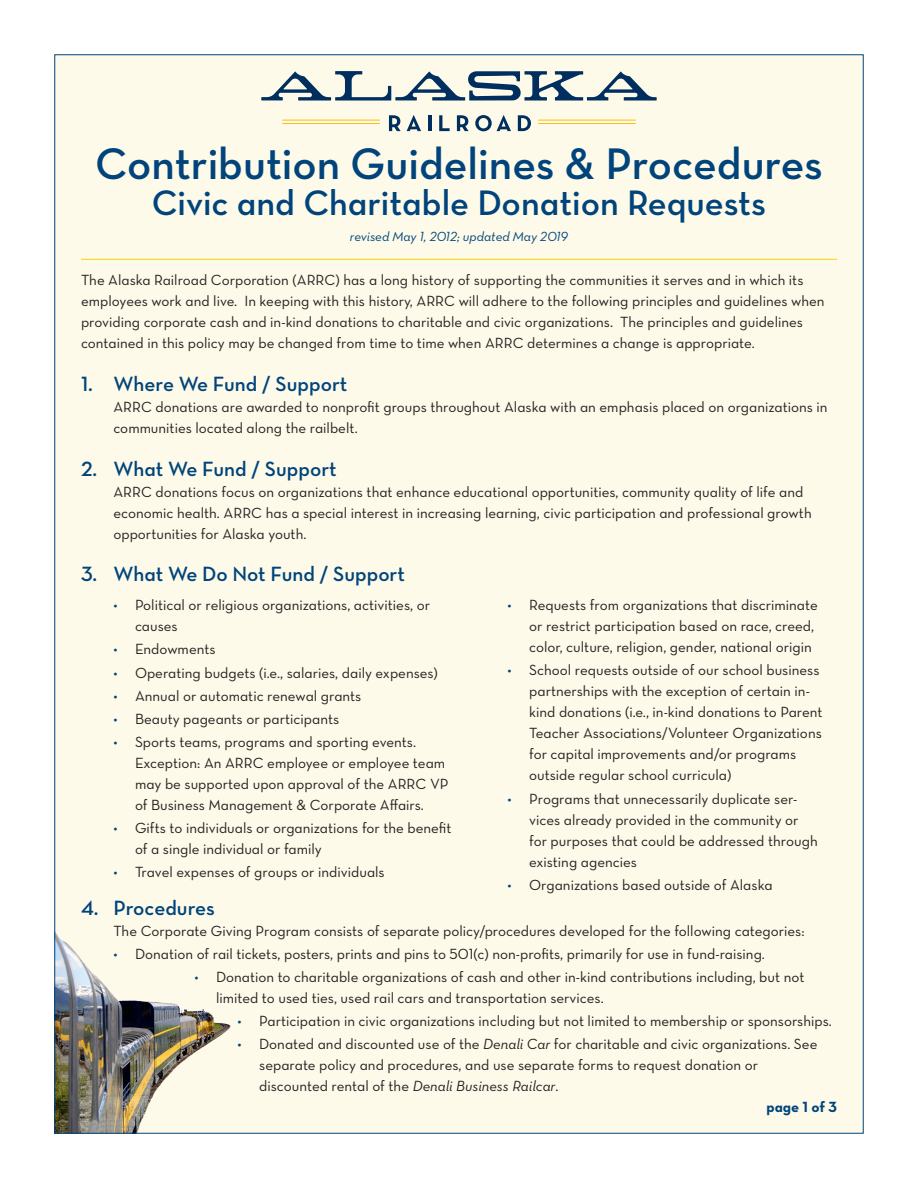
<style>
.page{position:relative;width:918px;height:1188px;background:#fff}
.page>*{position:absolute;margin:0;border:0;box-sizing:border-box;transform-origin:0 0}
.t1{font:45px "Neutra Text Demi Alt";color:#00447b}
.t2{font:36px "Neutra Text Demi Alt";color:#00447b}
.Policy_Subhead{font:21px "Neutra Text Demi Alt";color:#00447b}
.Policy_Body_Text{font:15px/21px "Neutra Text Book Alt";color:#231f20}
.Policy_Body_Text-2{font:15px "Neutra Text Bold Alt";color:#00447b}
.t3{font:13.5px "Neutra Text Book Italic Alt";color:#00447b}
.s1{color:#00447b}
.s2{font-family:"Neutra Text Book Italic Alt"}
</style>
<div class="page">
<div style="left:55px;top:55px;width:808px;height:1078px;background:#fefae9"></div>
<img style="left:56px;top:933px;width:175px;height:199px">
<hr style="left:81px;top:259px;width:756px;height:1px;background:#fed41d">
<svg style="left:389px;top:115px;width:12px;height:16px"></svg>
<svg style="left:407px;top:115px;width:14px;height:16px"></svg>
<hr style="left:428px;top:115px;width:3px;height:16px;background:#002e5e">
<svg style="left:439px;top:115px;width:11px;height:16px"></svg>
<svg style="left:457px;top:115px;width:12px;height:16px"></svg>
<svg style="left:475px;top:115px;width:36px;height:16px"></svg>
<svg style="left:518px;top:115px;width:13px;height:16px"></svg>
<svg style="left:261px;top:71px;width:396px;height:30px"></svg>
<hr style="left:282px;top:120px;width:98px;height:1px;background:#fdbe12">
<hr style="left:282px;top:123px;width:98px;height:1px;background:#fdbe12">
<hr style="left:538px;top:120px;width:98px;height:1px;background:#fdbe12">
<hr style="left:538px;top:123px;width:98px;height:1px;background:#fdbe12">
<p class="t1" style="left:95px;top:136px;width:729px">Contribution Guidelines &amp; Procedures</p>
<p class="t2" style="left:152px;top:181px;width:616px">Civic and Charitable Donation Requests</p>
<p class="t3" style="left:350px;top:229px;width:220px">revised May 1, 2012; updated May 2019</p>
<p class="Policy_Body_Text" style="left:81px;top:270px;width:745px">The Alaska Railroad Corporation (ARRC) has a long history of supporting the communities it serves and in which its employees work and live. In keeping with this history, ARRC will adhere to the following principles and guidelines when providing corporate cash and in-kind donations to charitable and civic organizations. The principles and guidelines contained in this policy may be changed from time to time when ARRC determines a change is appropriate.</p>
<p class="Policy_Subhead" style="left:81px;top:371px;width:268px">1. Where We Fund / Support</p>
<p class="Policy_Body_Text" style="left:113px;top:396px;width:716px">ARRC donations are awarded to nonprofit groups throughout Alaska with an emphasis placed on organizations in communities located along the railbelt.</p>
<p class="Policy_Subhead" style="left:81px;top:456px;width:257px">2. What We Fund / Support</p>
<p class="Policy_Body_Text" style="left:113px;top:481px;width:700px">ARRC donations focus on organizations that enhance educational opportunities, community quality of life and economic health. ARRC has a special interest in increasing learning, civic participation and professional growth opportunities for Alaska youth.</p>
<p class="Policy_Subhead" style="left:81px;top:561px;width:326px">3. What We Do Not Fund / Support</p>
<p class="Policy_Body_Text" style="left:529px;top:594px;width:290px;text-indent:-22px"><span class="s1">•</span> Requests from organizations that discriminate or restrict participation based on race, creed, color, culture, religion, gender, national origin</p>
<p class="Policy_Body_Text" style="left:529px;top:660px;width:295px;text-indent:-22px"><span class="s1">•</span> School requests outside of our school business partnerships with the exception of certain in&shy;kind donations (i.e., in-kind donations to Parent Teacher Associations/Volunteer Organizations for capital improvements and/or programs outside regular school curricula)</p>
<p class="Policy_Body_Text" style="left:529px;top:788px;width:290px;text-indent:-22px"><span class="s1">•</span> Programs that unnecessarily duplicate ser&shy;vices already provided in the community or for purposes that could be addressed through existing agencies</p>
<p class="Policy_Body_Text" style="left:508px;top:874px;width:266px"><span class="s1">•</span> Organizations based outside of Alaska</p>
<p class="Policy_Body_Text" style="left:135px;top:594px;width:297px;text-indent:-22px"><span class="s1">•</span> Political or religious organizations, activities, or causes</p>
<p class="Policy_Body_Text" style="left:113px;top:639px;width:104px"><span class="s1">•</span> Endowments</p>
<p class="Policy_Body_Text" style="left:113px;top:662px;width:326px"><span class="s1">•</span> Operating budgets (i.e., salaries, daily expenses)</p>
<p class="Policy_Body_Text" style="left:113px;top:685px;width:250px"><span class="s1">•</span> Annual or automatic renewal grants</p>
<p class="Policy_Body_Text" style="left:113px;top:708px;width:227px"><span class="s1">•</span> Beauty pageants or participants</p>
<p class="Policy_Body_Text" style="left:135px;top:731px;width:315px;text-indent:-22px"><span class="s1">•</span> Sports teams, programs and sporting events.<br>Exception: An ARRC employee or employee team may be supported upon approval of the ARRC VP of Business Management &amp; Corporate Affairs.</p>
<p class="Policy_Body_Text" style="left:135px;top:817px;width:318px;text-indent:-22px"><span class="s1">•</span> Gifts to individuals or organizations for the benefit of a single individual or family</p>
<p class="Policy_Body_Text" style="left:113px;top:861px;width:273px"><span class="s1">•</span> Travel expenses of groups or individuals</p>
<p class="Policy_Subhead" style="left:81px;top:895px;width:135px">4. Procedures</p>
<p class="Policy_Body_Text" style="left:113px;top:920px;width:693px">The Corporate Giving Program consists of separate policy/procedures developed for the following categories:</p>
<p class="Policy_Body_Text" style="left:113px;top:943px;width:653px"><span class="s1">•</span> Donation of rail tickets, posters, prints and pins to 501(c) non-profits, primarily for use in fund-raising.</p>
<p class="Policy_Body_Text" style="left:216px;top:966px;width:590px;text-indent:-22px"><span class="s1">•</span> Donation to charitable organizations of cash and other in-kind contributions including, but not limited to used ties, used rail cars and transportation services.</p>
<p class="Policy_Body_Text" style="left:238px;top:1010px;width:596px"><span class="s1">•</span> Participation in civic organizations including but not limited to membership or sponsorships.</p>
<p class="Policy_Body_Text" style="left:259px;top:1033px;width:560px;text-indent:-22px"><span class="s1">•</span> Donated and discounted use of the <span class="s2">Denali Car</span> for charitable and civic organizations. See separate policy and procedures, and use separate forms to request donation or discounted rental of the <span class="s2">Denali Business Railcar</span>.</p>
<p class="Policy_Body_Text-2" style="left:767px;top:1098px;width:72px">page 1 of 3</p>
</div>
